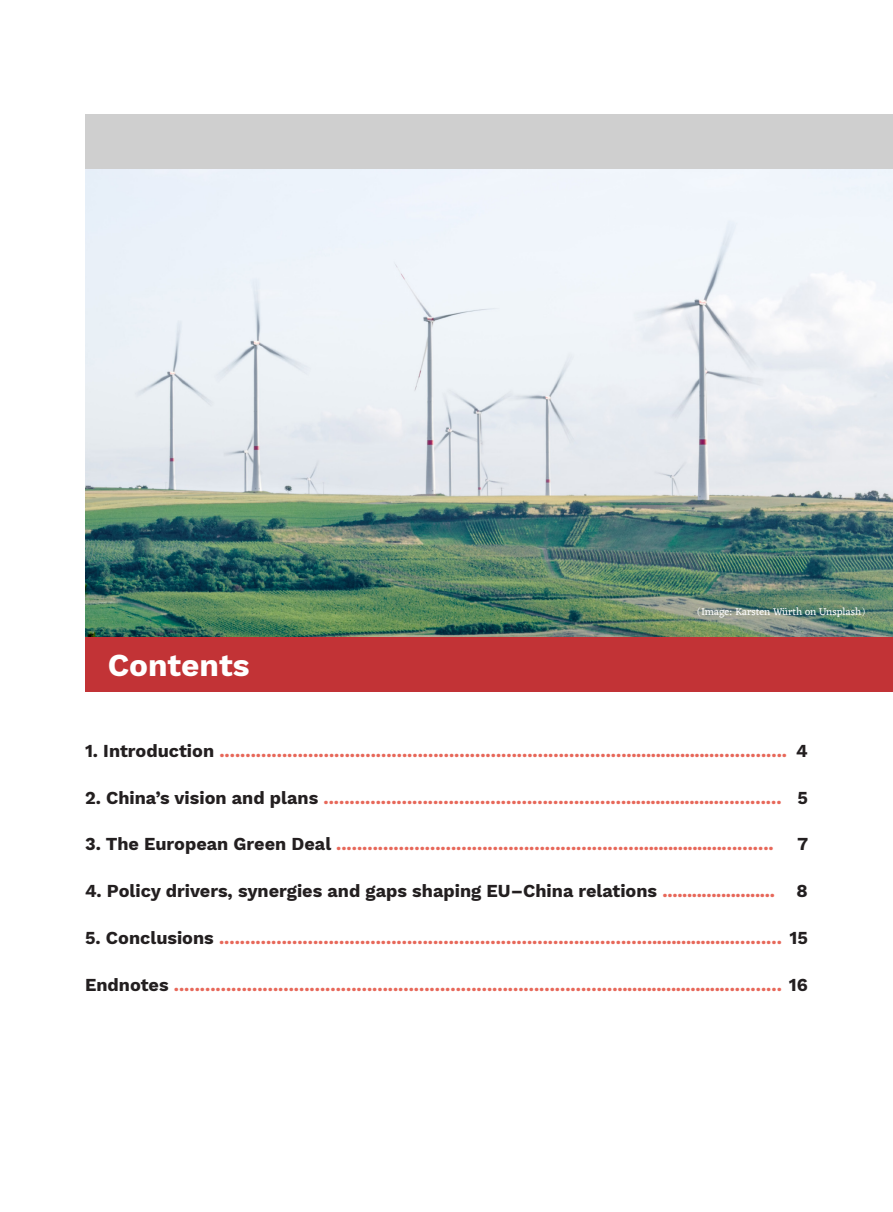
<style>
.page{position:relative;width:893px;height:1212px;background:#fff}
.page>*{position:absolute;margin:0;border:0;box-sizing:border-box;transform-origin:0 0}
.Table_of_Contents{font:700 31.5px "Work Sans";color:#fff}
.Table_of_Contents-2{font:700 18px "Work Sans";color:#e7685a}
.Table_of_Contents-3{font:700 18px "Work Sans";color:#231f20}
.t1{font:10.5px "Eczar";letter-spacing:-.01em;color:#fff}
.s1{font-family:"Adobe Song Std";font-weight:300}
.s2{color:#231f20}
.s3{color:#e7685a}
</style>
<div class="page">
<img style="left:85px;top:169px;width:808px;height:469px">
<div style="left:85px;top:115px;width:808px;height:54px;background:#cfcfcf"></div>
<div style="left:85px;top:638px;width:808px;height:54px;background:#c23336"></div>
<p class="Table_of_Contents" style="left:108px;top:647px;width:143px">Contents</p>
<p class="t1" style="left:691px;top:604px;width:182px"><span class="s1">（</span>Image: Karsten Würth on Unsplash<span class="s1">）</span></p>
<p class="Table_of_Contents-2" style="left:85px;top:740px;width:724px"><span class="s2">1. Introduction</span> .............................................................................................................. <span class="s2">4</span></p>
<p class="Table_of_Contents-2" style="left:85px;top:787px;width:724px"><span class="s2">2. China’s vision and plans</span> ......................................................................................... <span class="s2">5</span></p>
<p class="Table_of_Contents-2" style="left:85px;top:834px;width:690px"><span class="s2">3. The European Green Deal</span> .....................................................................................</p>
<p class="Table_of_Contents-3" style="left:797px;top:834px;width:13px">7</p>
<p class="Table_of_Contents-3" style="left:85px;top:881px;width:724px">4. Policy drivers, synergies and gaps shaping EU–China relations <span class="s3">.......................</span> 8</p>
<p class="Table_of_Contents-2" style="left:85px;top:927px;width:724px"><span class="s2">5. Conclusions</span> ............................................................................................................. <span class="s2">15</span></p>
<p class="Table_of_Contents-2" style="left:85px;top:974px;width:724px"><span class="s2">Endnotes</span> ...................................................................................................................... <span class="s2">16</span></p>
</div>
